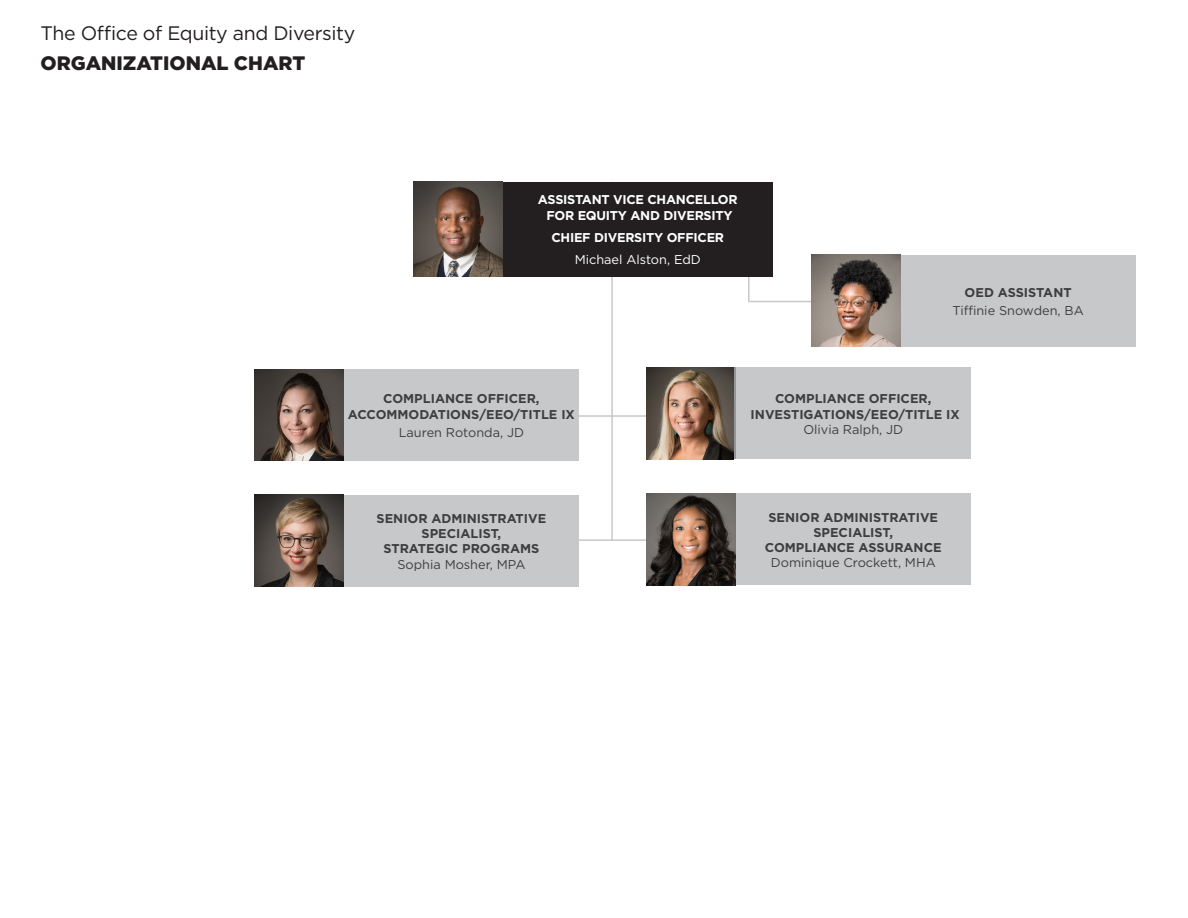
<style>
.page{position:relative;width:1188px;height:918px;background:#fff}
.page>*{position:absolute;margin:0;border:0;box-sizing:border-box;transform-origin:0 0}
.t1{font:19.5px "Gotham";letter-spacing:-.02em;color:#231f20}
.t2{font:900 19.5px "Gotham";color:#231f20}
.t3{font:700 12.75px/15.3px "Gotham";color:#3e3e3f;text-align:center}
.t4{font:12.75px "Gotham";color:#3e3e3f}
.t5{font:700 12.75px/15.3px "Gotham";letter-spacing:-.02em;color:#fff;text-align:center}
.t6{font:12.75px "Gotham";color:#fff}
</style>
<div class="page">
<hr style="left:748px;top:234px;width:2px;height:68px;background:#c7c8ca">
<hr style="left:750px;top:301px;width:67px;height:1px;background:#c7c8ca">
<hr style="left:611px;top:182px;width:2px;height:359px;background:#c7c8ca">
<hr style="left:579px;top:415px;width:68px;height:2px;background:#c7c8ca">
<hr style="left:579px;top:539px;width:68px;height:2px;background:#c7c8ca">
<div style="left:736px;top:494px;width:235px;height:91px;background:#c7c8ca"></div>
<img style="left:647px;top:494px;width:89px;height:91px">
<div style="left:736px;top:368px;width:235px;height:91px;background:#c7c8ca"></div>
<svg style="left:733px;top:368px;width:3px;height:91px"></svg>
<img style="left:647px;top:368px;width:86px;height:91px">
<div style="left:901px;top:255px;width:235px;height:92px;background:#c7c8ca"></div>
<img style="left:812px;top:255px;width:89px;height:92px">
<div style="left:344px;top:369px;width:235px;height:92px;background:#c7c8ca"></div>
<img style="left:255px;top:369px;width:89px;height:92px">
<div style="left:344px;top:495px;width:235px;height:91px;background:#c7c8ca"></div>
<img style="left:255px;top:495px;width:89px;height:91px">
<div style="left:503px;top:182px;width:270px;height:94px;background:#231f20"></div>
<img style="left:414px;top:182px;width:89px;height:94px">
<p class="t1" style="left:40px;top:21px;width:316px">The Office of Equity and Diversity</p>
<p class="t2" style="left:40px;top:50px;width:266px">ORGANIZATIONAL CHART</p>
<p class="t5" style="left:538px;top:192px;width:201px">ASSISTANT VICE CHANCELLOR<br>FOR EQUITY AND DIVERSITY</p>
<p class="t5" style="left:551px;top:230px;width:174px">CHIEF DIVERSITY OFFICER</p>
<p class="t6" style="left:575px;top:251px;width:128px">Michael Alston, EdD</p>
<p class="t3" style="left:965px;top:285px;width:109px">OED ASSISTANT</p>
<p class="t4" style="left:953px;top:302px;width:133px">Tiffinie Snowden, BA</p>
<p class="t3" style="left:348px;top:391px;width:229px">COMPLIANCE OFFICER,<br>ACCOMMODATIONS/EEO/TITLE IX</p>
<p class="t4" style="left:399px;top:424px;width:127px">Lauren Rotonda, JD</p>
<p class="t3" style="left:377px;top:511px;width:171px">SENIOR ADMINISTRATIVE<br>SPECIALIST,<br>STRATEGIC PROGRAMS</p>
<p class="t4" style="left:397px;top:556px;width:130px">Sophia Mosher, MPA</p>
<p class="t3" style="left:775px;top:391px;width:158px">COMPLIANCE OFFICER,</p>
<p class="t3" style="left:751px;top:406px;width:211px">INVESTIGATIONS/EEO/TITLE IX</p>
<p class="t4" style="left:803px;top:421px;width:101px">Olivia Ralph, JD</p>
<p class="t3" style="left:765px;top:509px;width:178px">SENIOR ADMINISTRATIVE<br>SPECIALIST,<br>COMPLIANCE ASSURANCE</p>
<p class="t4" style="left:771px;top:555px;width:166px">Dominique Crockett, MHA</p>
</div>
